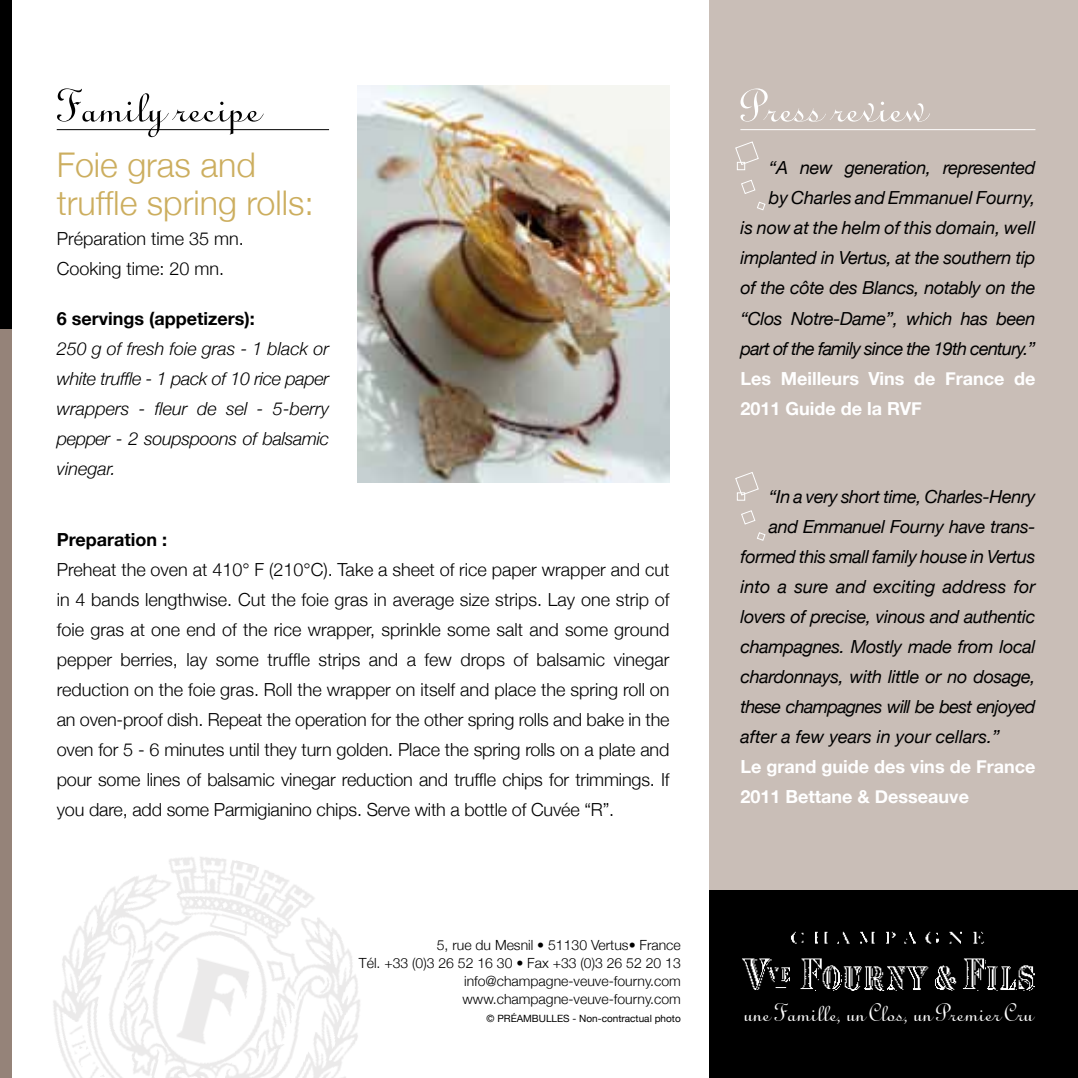
<style>
.page{position:relative;width:1078px;height:1078px;background:#fff}
.page>*{position:absolute;margin:0;border:0;box-sizing:border-box;transform-origin:0 0}
.t1{font:52px "Linoscript";color:#000}
.t2{font:52px "Linoscript";color:#fff}
.t3{font:300 34px/38px "Helvetica Neue";color:#ccae5f}
.t4{font:28px "Linoscript";color:#fff}
.t5{font:300 18px/30px "Helvetica Neue";letter-spacing:-.01em;color:#000}
.t6{font:italic 18px/30px "Helvetica Neue";letter-spacing:-.02em;color:#000;text-align:right}
.t7{font:italic 300 18px/30px "Helvetica Neue";letter-spacing:-.02em;color:#000;text-align:justify}
.t8{font:700 18px/30px "Helvetica Neue";color:#fff}
.t9{font:italic 18px "Helvetica Neue";color:#000}
.t10{font:700 18px "Helvetica Neue";color:#000}
.t11{font:italic 18px "Helvetica Neue";letter-spacing:-.04em;color:#000}
.t12{font:300 14px/18px "Helvetica Neue";color:#000;text-align:right}
.t13{font:10px "Helvetica Neue";color:#000}
</style>
<div class="page">
<div style="left:709px;top:0;width:368px;height:1077px;background:#c9beb7"></div>
<img style="left:357px;top:85px;width:312px;height:397px">
<img style="left:53px;top:857px;width:307px;height:220px">
<div style="left:0;top:0;width:11px;height:329px;background:#000"></div>
<div style="left:0;top:329px;width:11px;height:748px;background:#958379"></div>
<div style="left:709px;top:890px;width:368px;height:187px;background:#000"></div>
<svg style="left:741px;top:180px;width:14px;height:14px"></svg>
<svg style="left:757px;top:202px;width:8px;height:8px"></svg>
<div style="left:737px;top:162px;width:7px;height:8px;border:1px solid #fff"></div>
<svg style="left:735px;top:142px;width:23px;height:23px"></svg>
<svg style="left:741px;top:510px;width:14px;height:14px"></svg>
<svg style="left:757px;top:532px;width:8px;height:8px"></svg>
<div style="left:737px;top:492px;width:7px;height:8px;border:1px solid #fff"></div>
<svg style="left:735px;top:472px;width:23px;height:23px"></svg>
<img style="left:742px;top:931px;width:292px;height:58px">
<hr style="left:740px;top:129px;width:295px;height:1px;background:#fff">
<hr style="left:57px;top:129px;width:272px;height:1px;background:#000">
<h1 class="t1" style="left:57px;top:79px;width:204px">Family recipe</h1>
<h2 class="t3" style="left:57px;top:145px;width:258px">Foie gras and truffle spring rolls:</h2>
<p class="t5" style="left:57px;top:223px;width:189px">Préparation time 35 mn.<br>Cooking time: 20 mn.</p>
<p class="t10" style="left:57px;top:307px;width:199px">6 servings (appetizers):</p>
<p class="t7" style="left:57px;top:333px;width:274px">250 g of fresh foie gras - 1 black or white truffle - 1 pack of 10 rice paper wrappers - fleur de sel - 5-berry pepper - 2 soupspoons of balsamic vinegar.</p>
<p class="t10" style="left:57px;top:528px;width:112px">Preparation :</p>
<p class="t5" style="left:57px;top:554px;width:614px;text-align:justify">Preheat the oven at 410° F (210°C). Take a sheet of rice paper wrapper and cut in 4 bands lengthwise. Cut the foie gras in average size strips. Lay one strip of foie gras at one end of the rice wrapper, sprinkle some salt and some ground pepper berries, lay some truffle strips and a few drops of balsamic vinegar reduction on the foie gras. Roll the wrapper on itself and place the spring roll on an oven-proof dish. Repeat the operation for the other spring rolls and bake in the oven for 5 - 6 minutes until they turn golden. Place the spring rolls on a plate and pour some lines of balsamic vinegar reduction and truffle chips for trimmings. If you dare, add some Parmigianino chips. Serve with a bottle of Cuvée “R”.</p>
<p class="t12" style="left:359px;top:935px;width:323px">5, rue du Mesnil • 51130 Vertus• France<br>Tél. +33 (0)3 26 52 16 30 • Fax +33 (0)3 26 52 20 13 info@champagne-veuve-fourny.com www.champagne-veuve-fourny.com</p>
<p class="t13" style="left:486px;top:1011px;width:196px">© PRÉAMBULLES - Non-contractual photo</p>
<h1 class="t2" style="left:740px;top:79px;width:186px">Press review</h1>
<p class="t6" style="left:740px;top:153px;width:296px">“A new generation, represented<br>by Charles and Emmanuel Fourny,<br>is now at the helm of this domain, well implanted in Vertus, at the southern tip of the côte des Blancs, notably on the “Clos Notre-Dame”, which has been part of the family since the 19th century.”</p>
<p class="t8" style="left:740px;top:362px;width:296px">Les Meilleurs Vins de France de<br>2011 Guide de la RVF</p>
<p class="t6" style="left:768px;top:481px;width:268px">“In a very short time, Charles-Henry</p>
<p class="t6" style="left:768px;top:511px;width:268px">and Emmanuel Fourny have trans-</p>
<p class="t6" style="left:740px;top:541px;width:296px">formed this small family house in Vertus</p>
<p class="t9" style="left:740px;top:575px;width:296px">into a sure and exciting address for</p>
<p class="t6" style="left:740px;top:601px;width:296px">lovers of precise, vinous and authentic</p>
<p class="t6" style="left:740px;top:631px;width:296px">champagnes. Mostly made from local</p>
<p class="t6" style="left:740px;top:661px;width:296px">chardonnays, with little or no dosage,</p>
<p class="t11" style="left:740px;top:695px;width:296px">these champagnes will be best enjoyed</p>
<p class="t9" style="left:740px;top:725px;width:261px">after a few years in your cellars.”</p>
<p class="t8" style="left:740px;top:751px;width:296px">Le grand guide des vins de France<br>2011 Bettane &amp; Desseauve</p>
<h3 class="t4" style="left:743px;top:998px;width:291px">une Famille, un Clos, un Premier Cru</h3>
</div>
